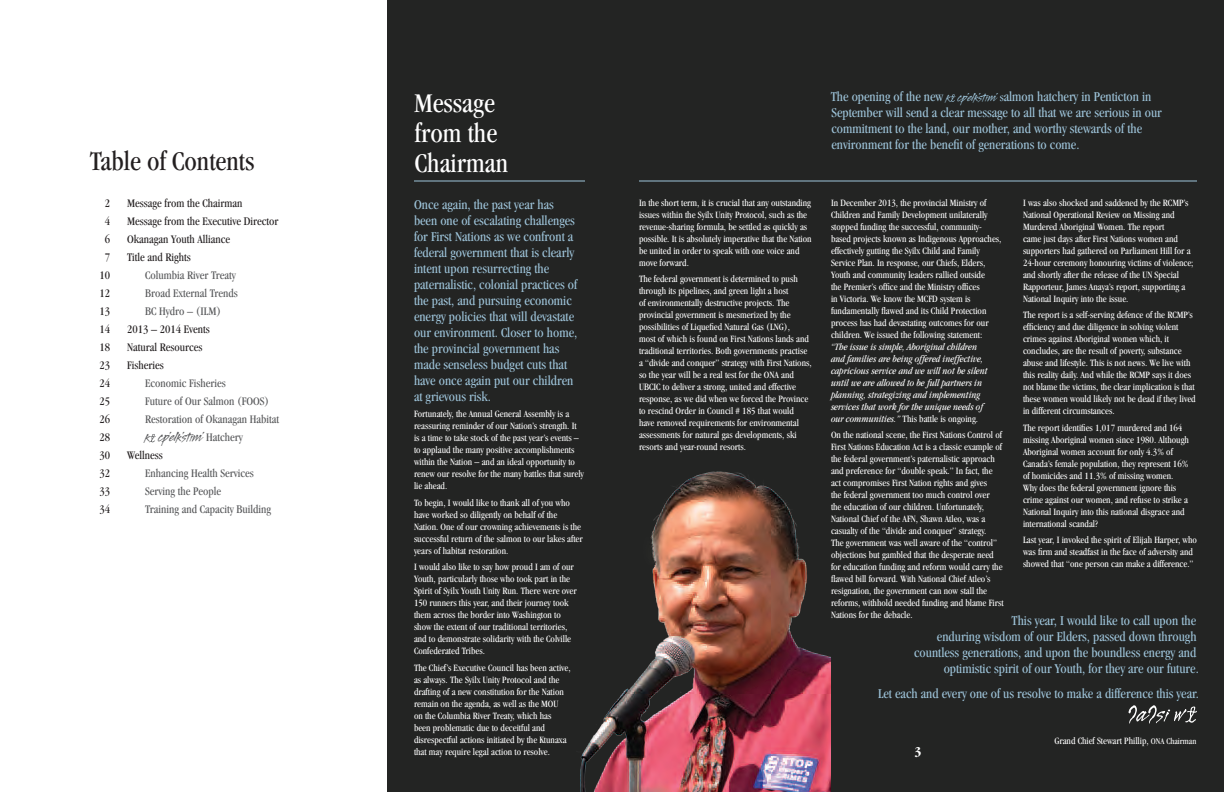
<style>
.page{position:relative;width:1224px;height:792px;background:#fff}
.page>*{position:absolute;margin:0;border:0;box-sizing:border-box;transform-origin:0 0}
.t1{font:condensed 28px/30px "Garamond";color:#fff}
.t2{font:condensed 28px "Garamond";color:#231f20}
.t3{font:16px "Legault";letter-spacing:-.025em;color:#57585a}
.t4{font:condensed 14px/16px "Garamond";color:#9ec4da}
.t5{font:700 condensed 14px "Garamond";color:#fff}
.t6{font:condensed 12px "Garamond";color:#57585a}
.t7{font:condensed 12px "Garamond";color:#231f20}
.t8{font:condensed 10px/12px "Garamond";color:#fff}
.t9{font:italic condensed 10px/12px "Garamond";color:#fff}
.s1{font-family:"Garamond";font-stretch:condensed;font-size:12px}
.s2{font-family:"Legault";font-stretch:normal}
.s3{font-size:12px}
.s4{font-style:normal}
.s5{font-size:9px}
</style>
<div class="page">
<div style="left:387px;top:0;width:837px;height:792px;background:#232423"></div>
<svg style="left:949px;top:94px;width:6px;height:8px"></svg>
<svg style="left:1129px;top:705px;width:68px;height:18px"></svg>
<hr style="left:414px;top:180px;width:171px;height:2px;background:#9ec4da">
<hr style="left:639px;top:180px;width:558px;height:2px;background:#9ec4da">
<img style="left:580px;top:471px;width:251px;height:321px">
<svg style="left:149px;top:434px;width:7px;height:8px"></svg>
<h1 class="t1" style="left:414px;top:88px;width:85px">Message from the</h1>
<h1 class="t2" style="left:90px;top:146px;width:166px">Table of Contents</h1>
<h1 class="t1" style="left:415px;top:148px;width:95px">Chairman</h1>
<p class="t7" style="left:105px;top:197px;width:7px">2</p>
<p class="t7" style="left:127px;top:197px;width:117px">Message from the Chairman</p>
<p class="t7" style="left:105px;top:215px;width:7px">4</p>
<p class="t7" style="left:127px;top:215px;width:153px">Message from the Executive Director</p>
<p class="t7" style="left:105px;top:233px;width:7px">6</p>
<p class="t7" style="left:127px;top:233px;width:104px">Okanagan Youth Alliance</p>
<p class="t7" style="left:105px;top:251px;width:7px">7</p>
<p class="t7" style="left:127px;top:251px;width:65px">Title and Rights</p>
<p class="t7" style="left:100px;top:269px;width:12px">10</p>
<p class="t6" style="left:145px;top:269px;width:92px">Columbia River Treaty</p>
<p class="t7" style="left:100px;top:287px;width:12px">12</p>
<p class="t6" style="left:145px;top:287px;width:94px">Broad External Trends</p>
<p class="t7" style="left:100px;top:305px;width:12px">13</p>
<p class="t6" style="left:145px;top:305px;width:77px">BC Hydro – (ILM)</p>
<p class="t7" style="left:100px;top:323px;width:12px">14</p>
<p class="t7" style="left:127px;top:323px;width:84px">2013 – 2014 Events</p>
<p class="t7" style="left:100px;top:341px;width:12px">18</p>
<p class="t7" style="left:127px;top:341px;width:77px">Natural Resources</p>
<p class="t7" style="left:100px;top:359px;width:12px">23</p>
<p class="t7" style="left:127px;top:359px;width:38px">Fisheries</p>
<p class="t7" style="left:100px;top:377px;width:12px">24</p>
<p class="t6" style="left:145px;top:377px;width:82px">Economic Fisheries</p>
<p class="t7" style="left:100px;top:395px;width:12px">25</p>
<p class="t6" style="left:145px;top:395px;width:125px">Future of Our Salmon (FOOS)</p>
<p class="t7" style="left:100px;top:413px;width:12px">26</p>
<p class="t6" style="left:145px;top:413px;width:135px">Restoration of Okanagan Habitat</p>
<p class="t7" style="left:100px;top:431px;width:12px">28</p>
<h2 class="t3" style="left:145px;top:429px;width:99px">k cp’elk’stim’ <span class="s1">Hatchery</span></h2>
<p class="t7" style="left:100px;top:449px;width:12px">30</p>
<p class="t7" style="left:127px;top:449px;width:37px">Wellness</p>
<p class="t7" style="left:100px;top:467px;width:12px">32</p>
<p class="t6" style="left:145px;top:467px;width:110px">Enhancing Health Services</p>
<p class="t7" style="left:100px;top:485px;width:12px">33</p>
<p class="t6" style="left:145px;top:485px;width:77px">Serving the People</p>
<p class="t7" style="left:100px;top:503px;width:12px">34</p>
<p class="t6" style="left:145px;top:503px;width:127px">Training and Capacity Building</p>
<p class="t4" style="left:414px;top:196px;width:165px">Once again, the past year has been one of escalating challenges for First Nations as we confront a federal government that is clearly intent upon resurrecting the paternalistic, colonial practices of the past, and pursuing economic energy policies that will devastate our environment. Closer to home, the provincial government has made senseless budget cuts that have once again put our children at grievous risk.</p>
<p class="t8" style="left:414px;top:408px;width:171px">Fortunately, the Annual General Assembly is a reassuring reminder of our Nation’s strength. It is a time to take stock of the past year’s events – to applaud the many positive accomplishments within the Nation – and an ideal opportunity to renew our resolve for the many battles that surely lie ahead.</p>
<p class="t8" style="left:414px;top:497px;width:170px">To begin, I would like to thank all of you who have worked so diligently on behalf of the Nation. One of our crowning achievements is the successful return of the salmon to our lakes after years of habitat restoration.</p>
<p class="t8" style="left:414px;top:561px;width:164px">I would also like to say how proud I am of our Youth, particularly those who took part in the Spirit of Syilx Youth Unity Run. There were over 150 runners this year, and their journey took them across the border into Washington to show the extent of our traditional territories, and to demonstrate solidarity with the Colville Confederated Tribes.</p>
<p class="t8" style="left:414px;top:662px;width:158px">The Chief’s Executive Council has been active, as always. The Syilx Unity Protocol and the drafting of a new constitution for the Nation remain on the agenda, as well as the MOU<br>on the Columbia River Treaty, which has<br>been problematic due to deceitful and disrespectful actions initiated by the Ktunaxa that may require legal action to resolve.</p>
<p class="t4" style="left:831px;top:88px;width:333px">The opening of the new <span class="s2">k cp’elk’stim’</span> <span class="s3">s</span>almon hatchery in Penticton in September will send a clear message to all that we are serious in our commitment to the land, our mother, and worthy stewards of the environment for the benefit of generations to come.</p>
<p class="t8" style="left:639px;top:197px;width:174px">In the short term, it is crucial that any outstanding issues within the Syilx Unity Protocol, such as the revenue-sharing formula, be settled as quickly as possible. It is absolutely imperative that the Nation be united in order to speak with one voice and move forward.</p>
<p class="t8" style="left:639px;top:273px;width:174px">The federal government is determined to push through its pipelines, and green light a host<br>of environmentally destructive projects. The provincial government is mesmerized by the possibilities of Liquefied Natural Gas (LNG),<br>most of which is found on First Nations lands and traditional territories. Both governments practise a “divide and conquer” strategy with First Nations, so the year will be a real test for the ONA and UBCIC to deliver a strong, united and effective response, as we did when we forced the Province to rescind Order in Council # 185 that would have removed requirements for environmental assessments for natural gas developments, ski resorts and year-round resorts.</p>
<p class="t8" style="left:831px;top:197px;width:172px">In December 2013, the provincial Ministry of Children and Family Development unilaterally stopped funding the successful, community&shy;based projects known as Indigenous Approaches, effectively gutting the Syilx Child and Family Service Plan. In response, our Chiefs, Elders, Youth and community leaders rallied outside<br>the Premier’s office and the Ministry offices<br>in Victoria. We know the MCFD system is fundamentally flawed and its Child Protection process has had devastating outcomes for our children. We issued the following statement:</p>
<p class="t9" style="left:831px;top:341px;width:158px">“The issue is simple, Aboriginal children and families are being offered ineffective, capricious service and we will not be silent until we are allowed to be full partners in planning, strategizing and implementing services that work for the unique needs of our communities.” <span class="s4">This battle is ongoing.</span></p>
<p class="t8" style="left:831px;top:429px;width:174px">On the national scene, the First Nations Control of First Nations Education Act is a classic example of the federal government’s paternalistic approach and preference for “double speak.” In fact, the act compromises First Nation rights and gives<br>the federal government too much control over<br>the education of our children. Unfortunately, National Chief of the AFN, Shawn Atleo, was a casualty of the “divide and conquer” strategy.<br>The government was well aware of the “control” objections but gambled that the desperate need for education funding and reform would carry the flawed bill forward. With National Chief Atleo’s resignation, the government can now stall the reforms, withhold needed funding and blame First Nations for the debacle.</p>
<p class="t8" style="left:1023px;top:197px;width:172px">I was also shocked and saddened by the RCMP’s National Operational Review on Missing and Murdered Aboriginal Women. The report<br>came just days after First Nations women and supporters had gathered on Parliament Hill for a 24-hour ceremony honouring victims of violence; and shortly after the release of the UN Special Rapporteur, James Anaya’s report, supporting a National Inquiry into the issue.</p>
<p class="t8" style="left:1023px;top:309px;width:174px">The report is a self-serving defence of the RCMP’s efficiency and due diligence in solving violent crimes against Aboriginal women which, it concludes, are the result of poverty, substance abuse and lifestyle. This is not news. We live with this reality daily. And while the RCMP says it does not blame the victims, the clear implication is that these women would likely not be dead if they lived in different circumstances.</p>
<p class="t8" style="left:1023px;top:422px;width:168px">The report identifies 1,017 murdered and 164 missing Aboriginal women since 1980. Although Aboriginal women account for only 4.3% of Canada’s female population, they represent 16% of homicides and 11.3% of missing women.<br>Why does the federal government ignore this crime against our women, and refuse to strike a National Inquiry into this national disgrace and international scandal?</p>
<p class="t8" style="left:1023px;top:534px;width:175px">Last year, I invoked the spirit of Elijah Harper, who was firm and steadfast in the face of adversity and showed that “one person can make a difference.”</p>
<h3 class="t4" style="left:914px;top:613px;width:286px;text-align:right">This year, I would like to call upon the<br>enduring wisdom of our Elders, passed down through countless generations, and upon the boundless energy and optimistic spirit of our Youth, for they are our future.</h3>
<h3 class="t4" style="left:878px;top:686px;width:322px">Let each and every one of us resolve to make a difference this year.</h3>
<p class="t8" style="left:1054px;top:735px;width:144px">Grand Chief Stewart Phillip, <span class="s5">ONA Chairman</span></p>
<h3 class="t5" style="left:914px;top:744px;width:8px">3</h3>
</div>
